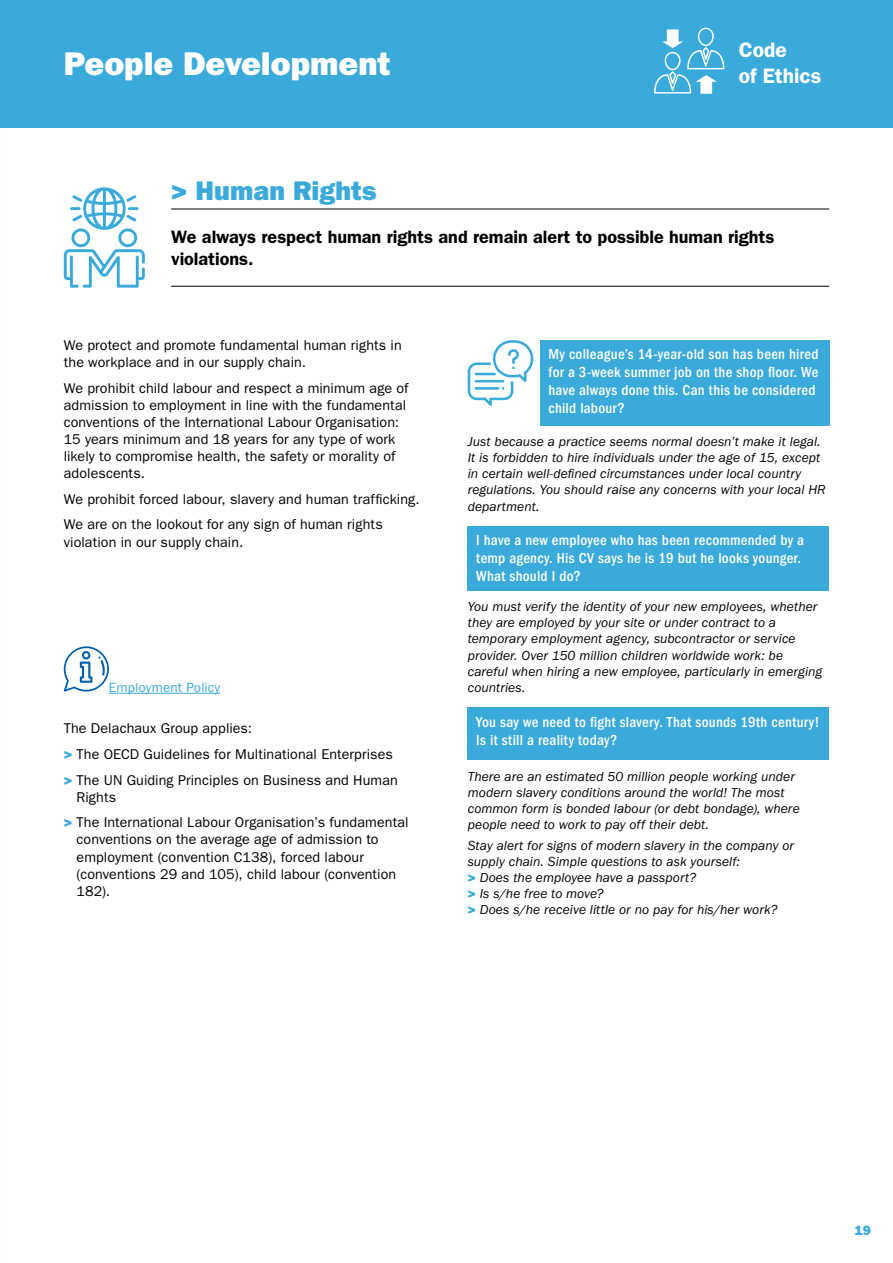
<style>
.page{position:relative;width:893px;height:1263px;background:#fff}
.page>*{position:absolute;margin:0;border:0;box-sizing:border-box;transform-origin:0 0}
.t1{font:33px "ITC Franklin Gothic Std Hvy";color:#fff}
.titre2{font:27px "ITC Franklin Gothic Std Hvy";letter-spacing:.005em;color:#3aaadb}
.t2{font:600 21px/25.2px "ITC Franklin Gothic Std";letter-spacing:-.005em;color:#fff}
._1phrase{font:600 18px/21.6px "ITC Franklin Gothic Std";color:#000}
.question2{font:500 condensed 15px/18px "ITC Franklin Gothic Std";letter-spacing:.015em;color:#fff}
.courant_9_espAV2{font:14.25px/17.1px "ITC Franklin Gothic Std";letter-spacing:.01em;color:#000}
.réponse{font:italic 13.5px/16.2px "ITC Franklin Gothic Std";letter-spacing:.005em;color:#000}
.courant{font:13.5px "ITC Franklin Gothic Std";letter-spacing:.01em;color:#3aaadb}
.t3{font:13.5px "ITC Franklin Gothic Std Hvy";color:#3aaadb}
.s1{font-family:"ITC Franklin Gothic Std Hvy";color:#3aaadb}
.s2{font-family:"ITC Franklin Gothic Std Hvy";font-style:normal;color:#3aaadb}
</style>
<div class="page">
<div style="left:0;top:0;width:893px;height:128px;background:#3aaadb"></div>
<svg style="left:654px;top:28px;width:70px;height:66px"></svg>
<svg style="left:64px;top:187px;width:81px;height:101px"></svg>
<div style="left:540px;top:340px;width:289px;height:85px;background:#3aaadb"></div>
<div style="left:468px;top:526px;width:361px;height:64px;background:#3aaadb"></div>
<div style="left:468px;top:708px;width:361px;height:52px;background:#3aaadb"></div>
<hr style="left:171px;top:209px;width:658px;height:1px;background:#000">
<hr style="left:171px;top:286px;width:658px;height:1px;background:#000">
<hr style="left:109px;top:693px;width:111px;height:1px;background:#3aaadb">
<svg style="left:64px;top:646px;width:45px;height:46px"></svg>
<svg style="left:468px;top:340px;width:65px;height:66px"></svg>
<hr style="left:475px;top:387px;width:24px;height:3px;background:#3aaadb">
<hr style="left:475px;top:373px;width:21px;height:2px;background:#3aaadb">
<h1 class="t1" style="left:64px;top:44px;width:328px">People Development</h1>
<h3 class="t2" style="left:739px;top:38px;width:84px">Code<br>of Ethics</h3>
<p class="titre2" style="left:171px;top:175px;width:207px">&gt; Human Rights</p>
<p class="_1phrase" style="left:171px;top:226px;width:605px">We always respect human rights and remain alert to possible human rights violations.</p>
<p class="courant_9_espAV2" style="left:64px;top:337px;width:339px">We protect and promote fundamental human rights in the workplace and in our supply chain.</p>
<p class="courant_9_espAV2" style="left:64px;top:379px;width:346px">We prohibit child labour and respect a minimum age of admission to employment in line with the fundamental conventions of the International Labour Organisation:<br>15 years minimum and 18 years for any type of work likely to compromise health, the safety or morality of adolescents.</p>
<p class="courant_9_espAV2" style="left:64px;top:490px;width:357px">We prohibit forced labour, slavery and human trafficking.</p>
<p class="courant_9_espAV2" style="left:64px;top:516px;width:320px">We are on the lookout for any sign of human rights violation in our supply chain.</p>
<p class="courant" style="left:109px;top:679px;width:113px">Employment Policy</p>
<p class="courant_9_espAV2" style="left:64px;top:720px;width:190px">The Delachaux Group applies:</p>
<p class="courant_9_espAV2" style="left:64px;top:746px;width:331px"><span class="s1">&gt;</span> The OECD Guidelines for Multinational Enterprises</p>
<p class="courant_9_espAV2" style="left:77px;top:771px;width:323px;text-indent:-13px"><span class="s1">&gt;</span> The UN Guiding Principles on Business and Human<br>Rights</p>
<p class="courant_9_espAV2" style="left:77px;top:814px;width:334px;text-indent:-13px"><span class="s1">&gt;</span> The International Labour Organisation’s fundamental conventions on the average age of admission to employment (convention C138), forced labour (conventions 29 and 105), child labour (convention 182).</p>
<p class="question2" style="left:549px;top:345px;width:271px">My colleague’s 14-year-old son has been hired for a 3-week summer job on the shop floor. We have always done this. Can this be considered child labour?</p>
<p class="réponse" style="left:468px;top:433px;width:360px">Just because a practice seems normal doesn’t make it legal.<br>It is forbidden to hire individuals under the age of 15, except in certain well-defined circumstances under local country regulations. You should raise any concerns with your local HR department.</p>
<p class="question2" style="left:476px;top:531px;width:329px">I have a new employee who has been recommended by a temp agency. His CV says he is 19 but he looks younger.<br>What should I do?</p>
<p class="réponse" style="left:468px;top:599px;width:356px">You must verify the identity of your new employees, whether they are employed by your site or under contract to a temporary employment agency, subcontractor or service provider. Over 150 million children worldwide work: be careful when hiring a new employee, particularly in emerging countries.</p>
<p class="question2" style="left:476px;top:713px;width:345px">You say we need to fight slavery. That sounds 19th century!<br>Is it still a reality today?</p>
<p class="réponse" style="left:468px;top:768px;width:333px">There are an estimated 50 million people working under modern slavery conditions around the world! The most common form is bonded labour (or debt bondage), where people need to work to pay off their debt.</p>
<p class="réponse" style="left:468px;top:837px;width:328px">Stay alert for signs of modern slavery in the company or supply chain. Simple questions to ask yourself:</p>
<p class="réponse" style="left:468px;top:870px;width:230px"><span class="s2">&gt;</span> Does the employee have a passport?</p>
<p class="réponse" style="left:468px;top:886px;width:137px"><span class="s2">&gt;</span> Is s/he free to move?</p>
<p class="réponse" style="left:468px;top:902px;width:311px"><span class="s2">&gt;</span> Does s/he receive little or no pay for his/her work?</p>
<p class="t3" style="left:855px;top:1222px;width:18px">19</p>
</div>
